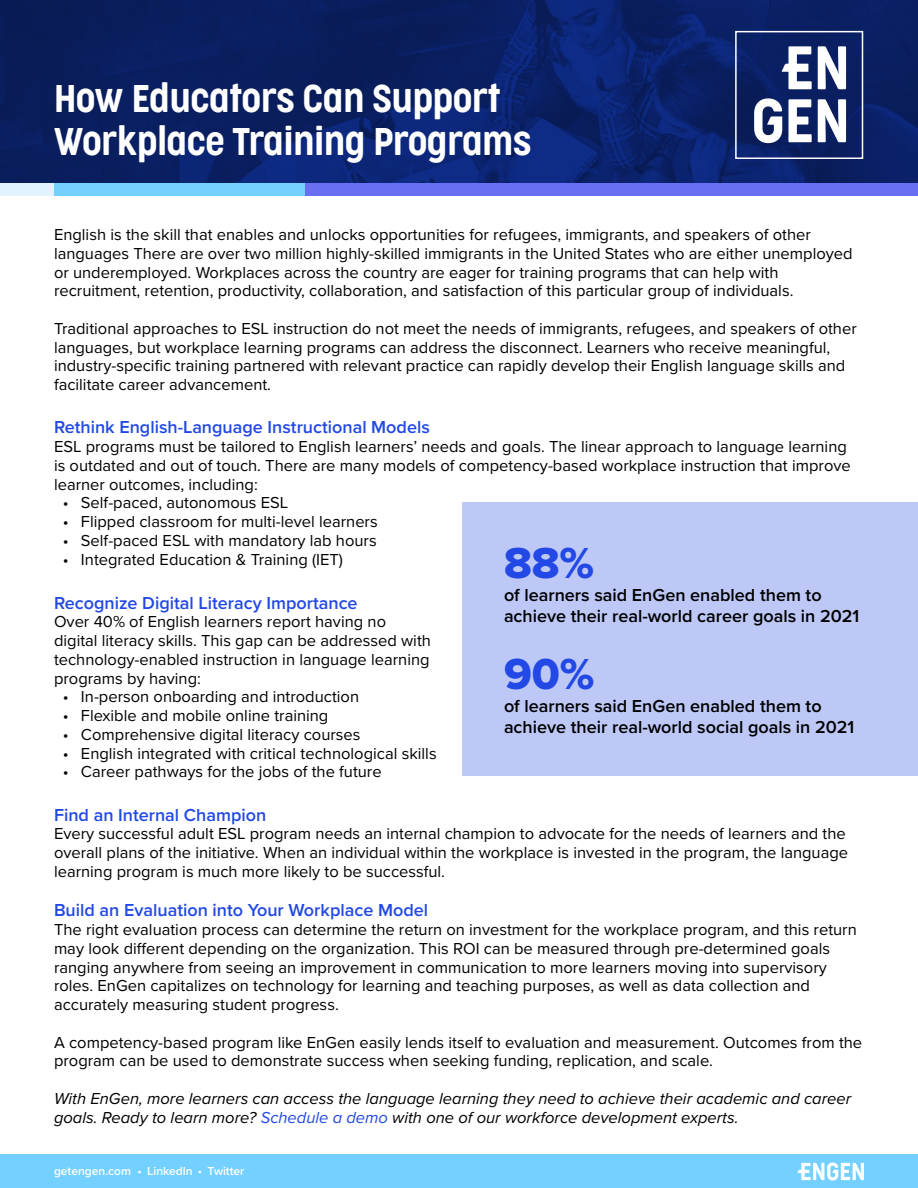
<style>
.page{position:relative;width:918px;height:1188px;background:#fff}
.page>*{position:absolute;margin:0;border:0;box-sizing:border-box;transform-origin:0 0}
.t1{font:45px "Proxima Nova Extrabld";color:#2249e5}
.t2{font:36px/43.2px "Cocogoose Condensed Trial Semilig";color:#fff}
.t3{font:600 18px/21.6px "Proxima Nova";color:#000}
.t4{font:600 18px "Proxima Nova";color:#2249e5}
.t5{font:16.5px/18.8px "Proxima Nova";color:#000}
.t6{font:italic 16.5px/18.8px "Proxima Nova";color:#000}
.t7{font:600 12px "Proxima Nova";color:#fff}
.s1{color:#2249e5}
</style>
<div class="page">
<div style="left:462px;top:502px;width:456px;height:274px;background:#bdc8f7"></div>
<img style="left:0;top:0;width:918px;height:183px">
<div style="left:735px;top:31px;width:128px;height:128px;border:2px solid #fff"></div>
<svg style="left:818px;top:46px;width:28px;height:43px"></svg>
<svg style="left:818px;top:99px;width:28px;height:43px"></svg>
<svg style="left:754px;top:98px;width:58px;height:45px"></svg>
<svg style="left:782px;top:46px;width:30px;height:43px"></svg>
<div style="left:0;top:183px;width:54px;height:12px;background:#e2f3ff"></div>
<div style="left:54px;top:183px;width:251px;height:12px;background:#73d0ff"></div>
<div style="left:305px;top:183px;width:613px;height:12px;background:#696ff2"></div>
<div style="left:0;top:1155px;width:918px;height:33px;background:#73d0ff"></div>
<svg style="left:797px;top:1163px;width:67px;height:17px"></svg>
<h2 class="t2" style="left:54px;top:79px;width:479px">How Educators Can Support<br>Workplace Training Programs</h2>
<p class="t5" style="left:54px;top:226px;width:800px">English is the skill that enables and unlocks opportunities for refugees, immigrants, and speakers of other languages There are over two million highly-skilled immigrants in the United States who are either unemployed or underemployed. Workplaces across the country are eager for training programs that can help with recruitment, retention, productivity, collaboration, and satisfaction of this particular group of individuals.</p>
<p class="t5" style="left:54px;top:319px;width:804px">Traditional approaches to ESL instruction do not meet the needs of immigrants, refugees, and speakers of other languages, but workplace learning programs can address the disconnect. Learners who receive meaningful, industry-specific training partnered with relevant practice can rapidly develop their English language skills and facilitate career advancement.</p>
<p class="t4" style="left:54px;top:417px;width:377px">Rethink English-Language Instructional Models</p>
<p class="t5" style="left:54px;top:438px;width:798px">ESL programs must be tailored to English learners’ needs and goals. The linear approach to language learning is outdated and out of touch. There are many models of competency-based workplace instruction that improve learner outcomes, including:</p>
<p class="t5" style="left:63px;top:494px;width:227px">• Self-paced, autonomous ESL</p>
<p class="t5" style="left:63px;top:513px;width:316px">• Flipped classroom for multi-level learners</p>
<p class="t5" style="left:63px;top:531px;width:315px">• Self-paced ESL with mandatory lab hours</p>
<p class="t5" style="left:63px;top:550px;width:282px">• Integrated Education &amp; Training (IET)</p>
<p class="t4" style="left:54px;top:592px;width:305px">Recognize Digital Literacy Importance</p>
<p class="t5" style="left:54px;top:613px;width:378px">Over 40% of English learners report having no digital literacy skills. This gap can be addressed with technology-enabled instruction in language learning programs by having:</p>
<p class="t5" style="left:63px;top:688px;width:298px">• In-person onboarding and introduction</p>
<p class="t5" style="left:63px;top:707px;width:267px">• Flexible and mobile online training</p>
<p class="t5" style="left:63px;top:725px;width:299px">• Comprehensive digital literacy courses</p>
<p class="t5" style="left:63px;top:744px;width:375px">• English integrated with critical technological skills</p>
<p class="t5" style="left:63px;top:763px;width:320px">• Career pathways for the jobs of the future</p>
<p class="t4" style="left:54px;top:804px;width:214px">Find an Internal Champion</p>
<p class="t5" style="left:54px;top:825px;width:796px">Every successful adult ESL program needs an internal champion to advocate for the needs of learners and the overall plans of the initiative. When an individual within the workplace is invested in the program, the language learning program is much more likely to be successful.</p>
<p class="t4" style="left:54px;top:900px;width:376px">Build an Evaluation into Your Workplace Model</p>
<p class="t5" style="left:54px;top:921px;width:804px">The right evaluation process can determine the return on investment for the workplace program, and this return may look different depending on the organization. This ROI can be measured through pre-determined goals ranging anywhere from seeing an improvement in communication to more learners moving into supervisory roles. EnGen capitalizes on technology for learning and teaching purposes, as well as data collection and accurately measuring student progress.</p>
<p class="t5" style="left:54px;top:1033px;width:810px">A competency-based program like EnGen easily lends itself to evaluation and measurement. Outcomes from the program can be used to demonstrate success when seeking funding, replication, and scale.</p>
<p class="t6" style="left:54px;top:1089px;width:799px">With EnGen, more learners can access the language learning they need to achieve their academic and career goals. Ready to learn more? <span class="s1">Schedule a demo</span> with one of our workforce development experts.</p>
<h1 class="t1" style="left:504px;top:536px;width:92px">88%</h1>
<p class="t3" style="left:504px;top:584px;width:357px">of learners said EnGen enabled them to achieve their real-world career goals in 2021</p>
<h1 class="t1" style="left:504px;top:647px;width:92px">90%</h1>
<p class="t3" style="left:504px;top:695px;width:352px">of learners said EnGen enabled them to achieve their real-world social goals in 2021</p>
<p class="t7" style="left:54px;top:1164px;width:192px">getengen.com • LinkedIn • Twitter</p>
</div>
